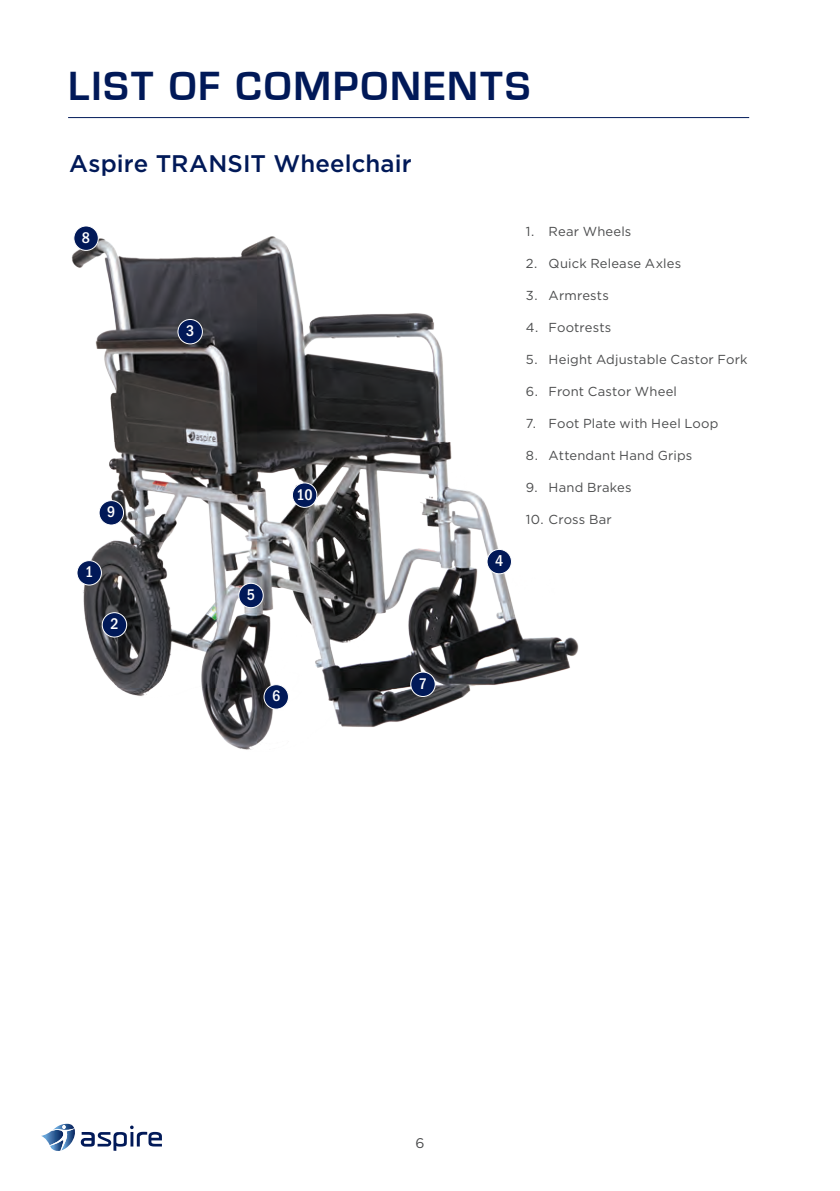
<style>
.page{position:relative;width:840px;height:1191px;background:#fff}
.page>*{position:absolute;margin:0;border:0;box-sizing:border-box;transform-origin:0 0}
.sub_eurostile{font:700 42px "Eurostile";letter-spacing:.05em;color:#011958}
.subsub{font:500 24px "Gotham";letter-spacing:.005em;color:#011958}
.t1{font:500 condensed 16px "Franklin Gothic";color:#fff}
.t2{font:14px "Gotham";color:#4b4c4d}
.t3{font:13px "Gotham";letter-spacing:.015em;color:#4b4c4d}
</style>
<div class="page">
<svg style="left:41px;top:1123px;width:121px;height:28px"></svg>
<img style="left:71px;top:226px;width:508px;height:524px">
<hr style="left:68px;top:117px;width:680px;height:1px;background:#011958">
<div style="left:77px;top:560px;width:24px;height:25px;background:#011958;border-radius:50%"></div>
<div style="left:77px;top:560px;width:25px;height:25px;border:1px solid #fff;border-radius:50%"></div>
<div style="left:102px;top:612px;width:25px;height:25px;background:#011958;border-radius:50%"></div>
<div style="left:102px;top:612px;width:25px;height:25px;border:1px solid #fff;border-radius:50%"></div>
<div style="left:178px;top:319px;width:24px;height:25px;background:#011958;border-radius:50%"></div>
<div style="left:177px;top:319px;width:26px;height:25px;border:1px solid #fff;border-radius:50%"></div>
<div style="left:487px;top:549px;width:24px;height:25px;background:#011958;border-radius:50%"></div>
<div style="left:486px;top:549px;width:25px;height:25px;border:1px solid #fff;border-radius:50%"></div>
<div style="left:410px;top:672px;width:25px;height:24px;background:#011958;border-radius:50%"></div>
<div style="left:410px;top:671px;width:25px;height:26px;border:1px solid #fff;border-radius:50%"></div>
<div style="left:74px;top:226px;width:24px;height:24px;background:#011958;border-radius:50%"></div>
<div style="left:73px;top:226px;width:26px;height:25px;border:1px solid #fff;border-radius:50%"></div>
<div style="left:99px;top:500px;width:24px;height:25px;background:#011958;border-radius:50%"></div>
<div style="left:99px;top:500px;width:25px;height:25px;border:1px solid #fff;border-radius:50%"></div>
<div style="left:292px;top:483px;width:25px;height:24px;background:#011958;border-radius:50%"></div>
<div style="left:292px;top:482px;width:25px;height:26px;border:1px solid #fff;border-radius:50%"></div>
<div style="left:239px;top:583px;width:24px;height:24px;background:#011958;border-radius:50%"></div>
<div style="left:238px;top:583px;width:25px;height:25px;border:1px solid #fff;border-radius:50%"></div>
<div style="left:264px;top:684px;width:24px;height:25px;background:#011958;border-radius:50%"></div>
<div style="left:263px;top:684px;width:26px;height:25px;border:1px solid #fff;border-radius:50%"></div>
<p class="sub_eurostile" style="left:68px;top:63px;width:463px">LIST OF COMPONENTS</p>
<p class="subsub" style="left:69px;top:150px;width:344px">Aspire TRANSIT Wheelchair</p>
<p class="t1" style="left:82px;top:228px;width:10px">8</p>
<p class="t1" style="left:186px;top:322px;width:10px">3</p>
<p class="t1" style="left:107px;top:503px;width:10px">9</p>
<p class="t1" style="left:85px;top:563px;width:10px">1</p>
<p class="t1" style="left:110px;top:615px;width:10px">2</p>
<p class="t1" style="left:247px;top:585px;width:10px">5</p>
<p class="t1" style="left:296px;top:485px;width:18px">10</p>
<p class="t1" style="left:272px;top:687px;width:10px">6</p>
<p class="t1" style="left:418px;top:674px;width:10px">7</p>
<p class="t1" style="left:495px;top:552px;width:10px">4</p>
<p class="t3" style="left:525px;top:223px;width:107px">1. Rear Wheels</p>
<p class="t3" style="left:525px;top:255px;width:157px">2. Quick Release Axles</p>
<p class="t3" style="left:525px;top:287px;width:84px">3. Armrests</p>
<p class="t3" style="left:525px;top:319px;width:87px">4. Footrests</p>
<p class="t3" style="left:525px;top:351px;width:223px">5. Height Adjustable Castor Fork</p>
<p class="t3" style="left:525px;top:383px;width:152px">6. Front Castor Wheel</p>
<p class="t3" style="left:525px;top:415px;width:194px">7. Foot Plate with Heel Loop</p>
<p class="t3" style="left:525px;top:447px;width:168px">8. Attendant Hand Grips</p>
<p class="t3" style="left:525px;top:479px;width:107px">9. Hand Brakes</p>
<p class="t3" style="left:525px;top:511px;width:87px">10. Cross Bar</p>
<p class="t2" style="left:415px;top:1134px;width:11px">6</p>
</div>
